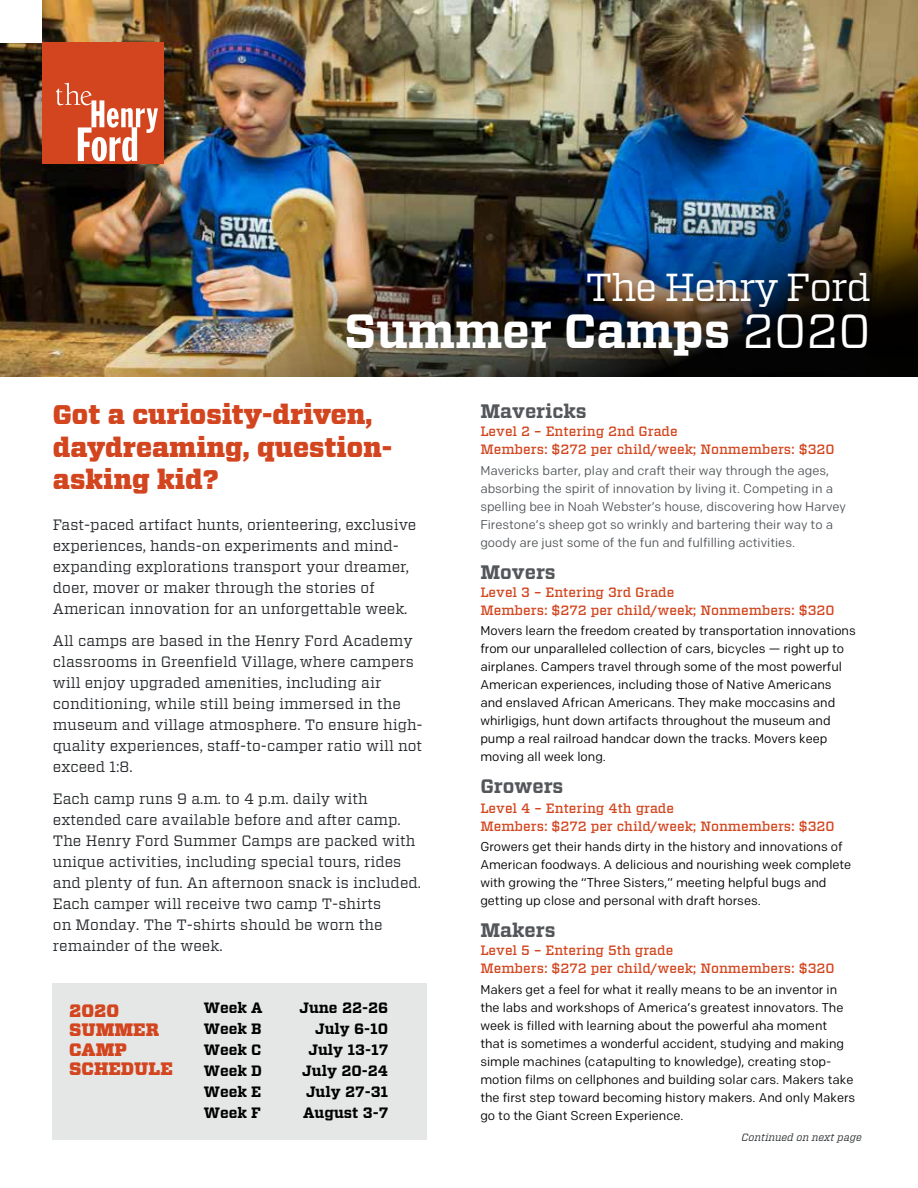
<style>
.page{position:relative;width:918px;height:1188px;background:#fff}
.page>*{position:absolute;margin:0;border:0;box-sizing:border-box;transform-origin:0 0}
.t1{font:700 48px "Vitesse";letter-spacing:-.005em;color:#fff}
.t2{font:39px "Vitesse";letter-spacing:-.03em;color:#fff}
.t3{font:900 27px/32.4px "Vitesse";color:#d2451e}
.t4{font:700 19.5px "Vitesse";color:#53575a}
.t5{font:900 18px/19.5px "Vitesse";color:#d2451e}
.t6{font:15px/21px "Vitesse";color:#24272a}
.t7{font:700 15px "Vitesse";color:#000}
.t8{font:500 13.5px/18px "Vitesse";color:#d2451e}
.t9{font:12.75px/18px "Colfax";color:#000}
.t10{font:12.75px/18px "Colfax";color:#53575a}
.t11{font:italic 10.5px "Vitesse";color:#24272a}
.s1{font-weight:400}
</style>
<div class="page">
<div style="left:53px;top:984px;width:374px;height:156px;background:#e5e6e6"></div>
<img style="left:0;top:0;width:918px;height:106px">
<img style="left:0;top:106px;width:918px;height:271px">
<div style="left:0;top:0;width:42px;height:42px;background:#fff"></div>
<div style="left:42px;top:42px;width:121px;height:122px;background:#d2451e"></div>
<svg style="left:56px;top:83px;width:102px;height:78px"></svg>
<h2 class="t2" style="left:585px;top:261px;width:287px">The Henry Ford</h2>
<h1 class="t1" style="left:344px;top:299px;width:528px">Summer Camps <span class="s1">2020</span></h1>
<h3 class="t3" style="left:53px;top:399px;width:341px">Got a curiosity-driven, daydreaming, question&shy;asking kid?</h3>
<p class="t6" style="left:53px;top:514px;width:365px">Fast-paced artifact hunts, orienteering, exclusive experiences, hands-on experiments and mind&shy;expanding explorations transport your dreamer, doer, mover or maker through the stories of American innovation for an unforgettable week.</p>
<p class="t6" style="left:53px;top:630px;width:371px">All camps are based in the Henry Ford Academy classrooms in Greenfield Village, where campers will enjoy upgraded amenities, including air conditioning, while still being immersed in the museum and village atmosphere. To ensure high&shy;quality experiences, staff-to-camper ratio will not exceed 1:8.</p>
<p class="t6" style="left:53px;top:788px;width:370px">Each camp runs 9 a.m. to 4 p.m. daily with extended care available before and after camp.<br>The Henry Ford Summer Camps are packed with unique activities, including special tours, rides and plenty of fun. An afternoon snack is included.<br>Each camper will receive two camp T-shirts<br>on Monday. The T-shirts should be worn the remainder of the week.</p>
<h3 class="t5" style="left:69px;top:1001px;width:105px">2020<br>SUMMER<br>CAMP<br>SCHEDULE</h3>
<p class="t7" style="left:204px;top:998px;width:60px">Week A</p>
<p class="t7" style="left:299px;top:998px;width:90px">June 22-26</p>
<p class="t7" style="left:204px;top:1019px;width:59px">Week B</p>
<p class="t7" style="left:315px;top:1019px;width:75px">July 6-10</p>
<p class="t7" style="left:204px;top:1040px;width:59px">Week C</p>
<p class="t7" style="left:308px;top:1040px;width:81px">July 13-17</p>
<p class="t7" style="left:204px;top:1061px;width:60px">Week D</p>
<p class="t7" style="left:302px;top:1061px;width:88px">July 20-24</p>
<p class="t7" style="left:204px;top:1082px;width:59px">Week E</p>
<p class="t7" style="left:306px;top:1082px;width:84px">July 27-31</p>
<p class="t7" style="left:204px;top:1103px;width:59px">Week F</p>
<p class="t7" style="left:303px;top:1103px;width:87px">August 3-7</p>
<h3 class="t4" style="left:480px;top:399px;width:108px">Mavericks</h3>
<p class="t8" style="left:480px;top:423px;width:356px">Level 2 – Entering 2nd Grade<br>Members: $272 per child/week; Nonmembers: $320</p>
<p class="t10" style="left:480px;top:461px;width:367px">Mavericks barter, play and craft their way through the ages, absorbing the spirit of innovation by living it. Competing in a spelling bee in Noah Webster’s house, discovering how Harvey Firestone’s sheep got so wrinkly and bartering their way to a goody are just some of the fun and fulfilling activities.</p>
<h3 class="t4" style="left:480px;top:559px;width:77px">Movers</h3>
<p class="t8" style="left:480px;top:583px;width:356px">Level 3 – Entering 3rd Grade<br>Members: $272 per child/week; Nonmembers: $320</p>
<p class="t9" style="left:480px;top:621px;width:377px">Movers learn the freedom created by transportation innovations from our unparalleled collection of cars, bicycles — right up to airplanes. Campers travel through some of the most powerful American experiences, including those of Native Americans and enslaved African Americans. They make moccasins and whirligigs, hunt down artifacts throughout the museum and pump a real railroad handcar down the tracks. Movers keep moving all week long.</p>
<h3 class="t4" style="left:480px;top:773px;width:85px">Growers</h3>
<p class="t8" style="left:480px;top:800px;width:356px">Level 4 – Entering 4th grade<br>Members: $272 per child/week; Nonmembers: $320</p>
<p class="t9" style="left:480px;top:838px;width:373px">Growers get their hands dirty in the history and innovations of American foodways. A delicious and nourishing week complete with growing the “Three Sisters,” meeting helpful bugs and getting up close and personal with draft horses.</p>
<h3 class="t4" style="left:480px;top:918px;width:77px">Makers</h3>
<p class="t8" style="left:480px;top:942px;width:356px">Level 5 – Entering 5th grade<br>Members: $272 per child/week; Nonmembers: $320</p>
<p class="t9" style="left:480px;top:980px;width:376px">Makers get a feel for what it really means to be an inventor in the labs and workshops of America’s greatest innovators. The week is filled with learning about the powerful aha moment<br>that is sometimes a wonderful accident, studying and making simple machines (catapulting to knowledge), creating stop&shy;motion films on cellphones and building solar cars. Makers take the first step toward becoming history makers. And only Makers go to the Giant Screen Experience.</p>
<p class="t11" style="left:741px;top:1130px;width:122px">Continued on next page</p>
</div>
